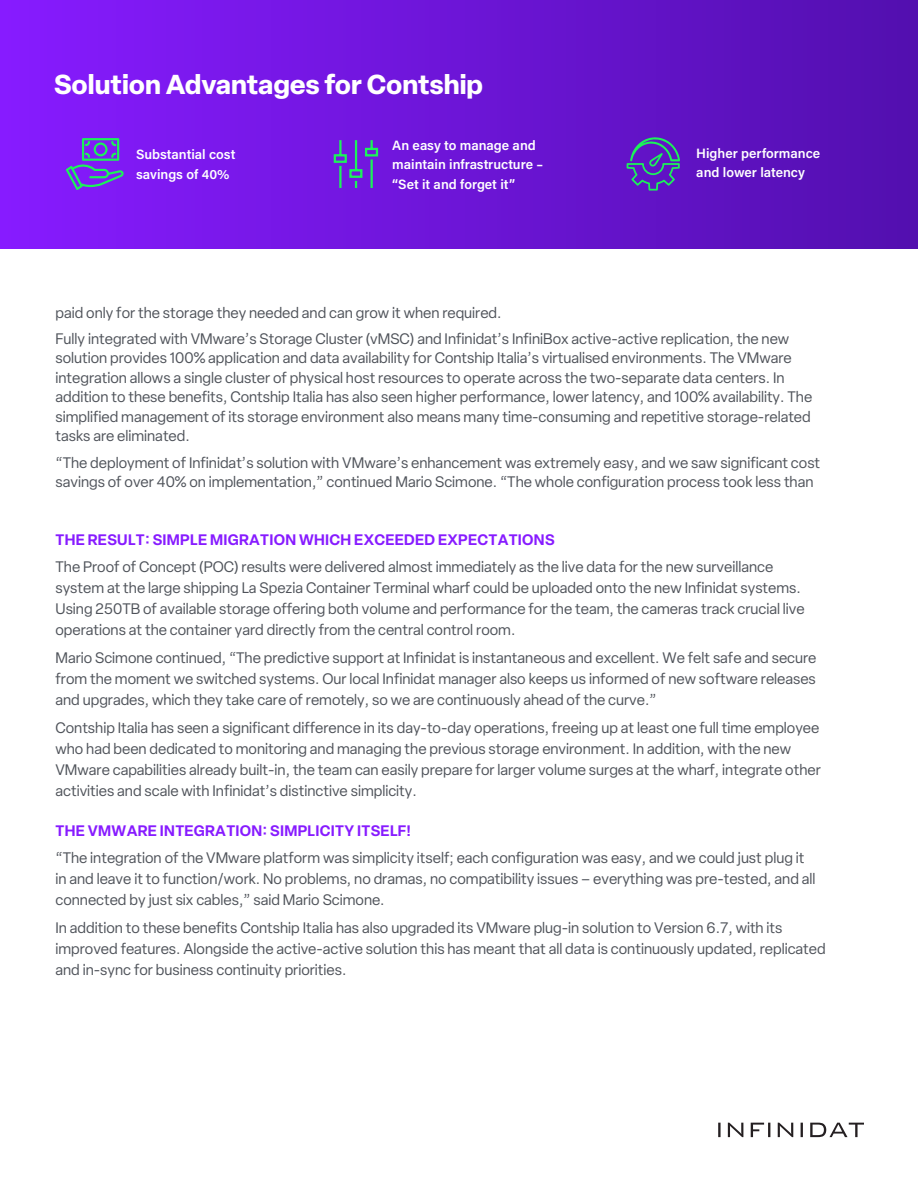
<style>
.page{position:relative;width:918px;height:1188px;background:#fff}
.page>*{position:absolute;margin:0;border:0;box-sizing:border-box;transform-origin:0 0}
.t1{font:700 27px "Elza";color:#fff}
.t2{font:15px/21px "Elza";color:#4f535a}
.t3{font:600 15px "Elza";letter-spacing:.02em;color:#871bff}
.t4{font:600 13.5px/19.5px "Acumin Pro";color:#fff}
</style>
<div class="page">
<svg style="left:718px;top:1123px;width:146px;height:14px"></svg>
<div style="left:0;top:0;width:918px;height:249px;background:linear-gradient(to right,#871bff,#520faf)"></div>
<svg style="left:66px;top:138px;width:58px;height:52px;background:#684fcf"></svg>
<svg style="left:627px;top:137px;width:53px;height:54px;background:#5242ae"></svg>
<svg style="left:333px;top:138px;width:46px;height:52px;background:#6142c4"></svg>
<h1 class="t1" style="left:54px;top:65px;width:431px">Solution Advantages for Contship</h1>
<p class="t4" style="left:136px;top:144px;width:101px">Substantial cost savings of 40%</p>
<p class="t4" style="left:392px;top:134px;width:152px">An easy to manage and maintain infrastructure – “Set it and forget it”</p>
<p class="t4" style="left:696px;top:143px;width:126px">Higher performance and lower latency</p>
<p class="t2" style="left:56px;top:299px;width:735px;line-height:26.2px">paid only for the storage they needed and can grow it when required.<br>Fully integrated with VMware’s Storage Cluster (vMSC) and Infinidat’s InfiniBox active-active replication, the new</p>
<p class="t2" style="left:56px;top:348px;width:758px;line-height:19.5px">solution provides 100% application and data availability for Contship Italia’s virtualised environments. The VMware integration allows a single cluster of physical host resources to operate across the two-separate data centers. In addition to these benefits, Contship Italia has also seen higher performance, lower latency, and 100% availability. The simplified management of its storage environment also means many time-consuming and repetitive storage-related tasks are eliminated.</p>
<p class="t2" style="left:56px;top:453px;width:766px;line-height:19.5px">“The deployment of Infinidat’s solution with VMware’s enhancement was extremely easy, and we saw significant cost savings of over 40% on implementation,” continued Mario Scimone. “The whole configuration process took less than</p>
<p class="t3" style="left:56px;top:529px;width:501px">THE RESULT: SIMPLE MIGRATION WHICH EXCEEDED EXPECTATIONS</p>
<p class="t2" style="left:56px;top:557px;width:751px">The Proof of Concept (POC) results were delivered almost immediately as the live data for the new surveillance system at the large shipping La Spezia Container Terminal wharf could be uploaded onto the new Infinidat systems.<br>Using 250TB of available storage offering both volume and performance for the team, the cameras track crucial live operations at the container yard directly from the central control room.</p>
<p class="t2" style="left:56px;top:647px;width:762px;text-align:justify">Mario Scimone continued, “The predictive support at Infinidat is instantaneous and excellent. We felt safe and secure from the moment we switched systems. Our local Infinidat manager also keeps us informed of new software releases and upgrades, which they take care of remotely, so we are continuously ahead of the curve.”</p>
<p class="t2" style="left:56px;top:717px;width:767px">Contship Italia has seen a significant difference in its day-to-day operations, freeing up at least one full time employee who had been dedicated to monitoring and managing the previous storage environment. In addition, with the new VMware capabilities already built-in, the team can easily prepare for larger volume surges at the wharf, integrate other activities and scale with Infinidat’s distinctive simplicity.</p>
<p class="t3" style="left:56px;top:820px;width:356px">THE VMWARE INTEGRATION: SIMPLICITY ITSELF!</p>
<p class="t2" style="left:56px;top:848px;width:762px">“The integration of the VMware platform was simplicity itself; each configuration was easy, and we could just plug it in and leave it to function/work. No problems, no dramas, no compatibility issues – everything was pre-tested, and all connected by just six cables,” said Mario Scimone.</p>
<p class="t2" style="left:56px;top:917px;width:772px">In addition to these benefits Contship Italia has also upgraded its VMware plug-in solution to Version 6.7, with its improved features. Alongside the active-active solution this has meant that all data is continuously updated, replicated and in-sync for business continuity priorities.</p>
</div>
